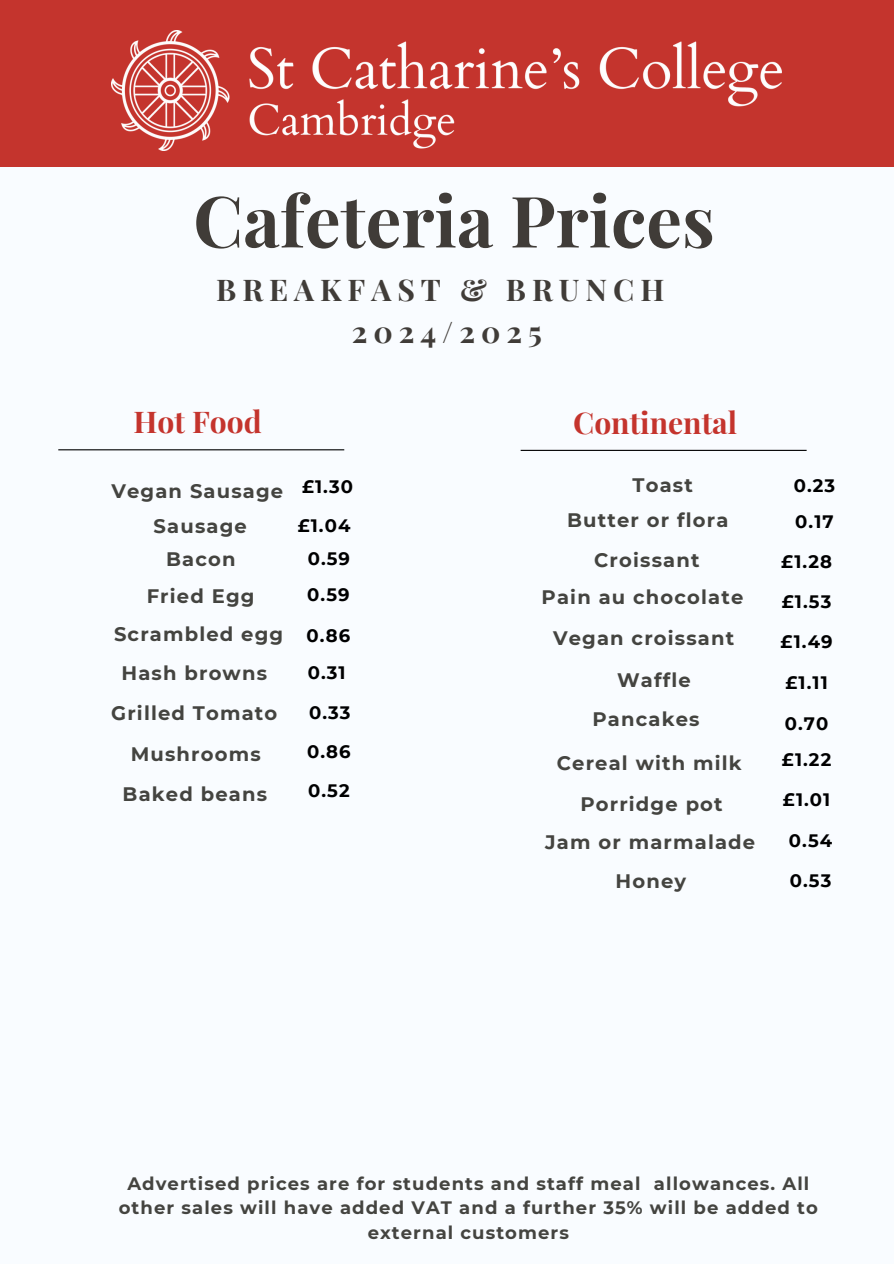
<style>
.page{position:relative;width:894px;height:1264px;background:#fff}
.page>*{position:absolute;margin:0;border:0;box-sizing:border-box;transform-origin:0 0}
.t1{font:700 70.8px "Playfair Display";color:#403c38}
.t2{font:700 30px/41.7px "Playfair Display";letter-spacing:.2em;color:#403c38;text-align:center}
.t3{font:700 30px "Playfair Display";color:#c4342d}
.t4{font:700 19.5px "Montserrat";letter-spacing:.06em;color:#444440}
.t5{font:700 18px/24.8px "Montserrat";letter-spacing:.06em;color:#444440;text-align:center}
.t6{font:700 18px "Montserrat";letter-spacing:.06em;color:#000}
</style>
<div class="page">
<div style="left:0;top:0;width:893px;height:1263px;background:#f9fcff"></div>
<div style="left:0;top:0;width:893px;height:167px;background:#c4342d"></div>
<img style="left:112px;top:30px;width:669px;height:120px">
<hr style="left:58px;top:449px;width:286px;height:1px;background:#000">
<hr style="left:520px;top:450px;width:286px;height:1px;background:#000">
<h1 class="t1" style="left:193px;top:171px;width:523px">Cafeteria Prices</h1>
<h2 class="t2" style="left:216px;top:268px;width:449px">BREAKFAST &amp; BRUNCH<br>2024/2025</h2>
<p class="t3" style="left:133px;top:400px;width:130px">Hot Food</p>
<p class="t4" style="left:111px;top:479px;width:173px">Vegan Sausage</p>
<p class="t4" style="left:154px;top:514px;width:95px">Sausage</p>
<p class="t4" style="left:166px;top:547px;width:71px">Bacon</p>
<p class="t4" style="left:147px;top:584px;width:109px">Fried Egg</p>
<p class="t4" style="left:114px;top:621px;width:171px">Scrambled egg</p>
<p class="t4" style="left:121px;top:661px;width:147px">Hash browns</p>
<p class="t4" style="left:111px;top:701px;width:168px">Grilled Tomato</p>
<p class="t4" style="left:131px;top:742px;width:131px">Mushrooms</p>
<p class="t4" style="left:122px;top:782px;width:146px">Baked beans</p>
<p class="t6" style="left:302px;top:475px;width:52px">£1.30</p>
<p class="t6" style="left:297px;top:515px;width:54px">£1.04</p>
<p class="t6" style="left:307px;top:547px;width:44px">0.59</p>
<p class="t6" style="left:307px;top:584px;width:44px">0.59</p>
<p class="t6" style="left:306px;top:625px;width:45px">0.86</p>
<p class="t6" style="left:308px;top:661px;width:39px">0.31</p>
<p class="t6" style="left:309px;top:702px;width:43px">0.33</p>
<p class="t6" style="left:307px;top:740px;width:45px">0.86</p>
<p class="t6" style="left:308px;top:779px;width:43px">0.52</p>
<p class="t3" style="left:573px;top:402px;width:165px">Continental</p>
<p class="t4" style="left:632px;top:473px;width:62px">Toast</p>
<p class="t6" style="left:793px;top:475px;width:43px">0.23</p>
<p class="t4" style="left:567px;top:508px;width:163px">Butter or flora</p>
<p class="t6" style="left:795px;top:510px;width:40px">0.17</p>
<p class="t4" style="left:594px;top:548px;width:107px">Croissant</p>
<p class="t4" style="left:541px;top:584px;width:203px">Pain au chocolate</p>
<p class="t4" style="left:553px;top:626px;width:183px">Vegan croissant</p>
<p class="t4" style="left:617px;top:668px;width:75px">Waffle</p>
<p class="t4" style="left:592px;top:707px;width:109px">Pancakes</p>
<p class="t6" style="left:781px;top:550px;width:52px">£1.28</p>
<p class="t6" style="left:781px;top:590px;width:51px">£1.53</p>
<p class="t6" style="left:780px;top:631px;width:53px">£1.49</p>
<p class="t6" style="left:785px;top:671px;width:44px">£1.11</p>
<p class="t6" style="left:784px;top:712px;width:45px">0.70</p>
<p class="t4" style="left:556px;top:751px;width:186px">Cereal with milk</p>
<p class="t6" style="left:781px;top:749px;width:51px">£1.22</p>
<p class="t4" style="left:580px;top:792px;width:144px">Porridge pot</p>
<p class="t4" style="left:545px;top:830px;width:211px">Jam or marmalade</p>
<p class="t4" style="left:615px;top:869px;width:72px">Honey</p>
<p class="t6" style="left:782px;top:788px;width:49px">£1.01</p>
<p class="t6" style="left:788px;top:829px;width:45px">0.54</p>
<p class="t6" style="left:789px;top:869px;width:43px">0.53</p>
<h3 class="t5" style="left:119px;top:1170px;width:700px">Advertised prices are for students and staff meal allowances. All other sales will have added VAT and a further 35% will be added to external customers</h3>
</div>
